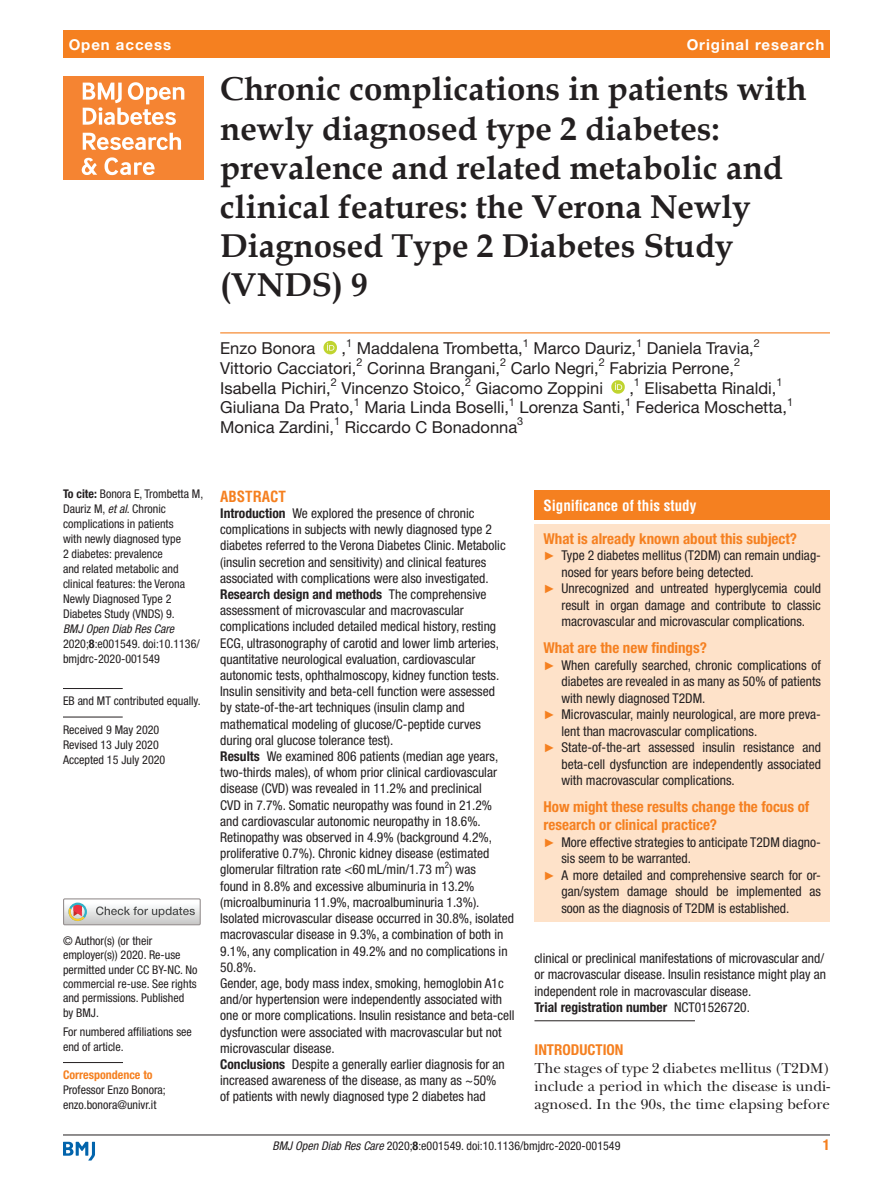
<style>
.page{position:relative;width:893px;height:1191px;background:#fff}
.page>*{position:absolute;margin:0;border:0;box-sizing:border-box;transform-origin:0 0}
.t1{font:700 33px/39px "Book Antiqua";color:#231f20}
.t2{font:16.5px/19.6px "Helvetica Neue LT Std";color:#231f20}
.t3{font:700 condensed 15px/18px "Helvetica Neue LT Std";color:#f58020}
.t4{font:15px/18px "New Baskerville";color:#231f20;text-align:justify}
.t5{font:700 15px "Helvetica Neue LT Std";letter-spacing:.065em;color:#fff}
.t6{font:700 condensed 15px "Helvetica";color:#fff}
.t7{font:700 condensed 15px "Helvetica";color:#f58020}
.t8{font:condensed 13.5px/16.2px "Helvetica Neue LT Std";color:#231f20}
.t9{font:condensed 12px/15px "Helvetica Neue LT Std";color:#231f20}
.t10{font:700 condensed 12px "Helvetica Neue LT Std";color:#f58020}
.t11{font:10.95px "Helvetica Neue LT Std";color:#231f20}
.t12{font:condensed 9px "Helvetica Neue LT Std";color:#231f20}
.s1{font-weight:700}
.s2{font-style:italic}
.s3{font-family:"Arial";font-stretch:normal;font-size:12px;color:#f58020}
</style>
<div class="page">
<hr style="left:63px;top:1134px;width:767px;height:1px;background:#231f20">
<svg style="left:63px;top:1141px;width:32px;height:19px"></svg>
<div style="left:63px;top:31px;width:767px;height:27px;background:#f58020"></div>
<hr style="left:220px;top:332px;width:610px;height:1px;background:#f58020">
<svg style="left:323px;top:341px;width:14px;height:13px"></svg>
<svg style="left:611px;top:380px;width:14px;height:14px"></svg>
<hr style="left:63px;top:1062px;width:60px;height:1px;background:#231f20">
<hr style="left:63px;top:688px;width:60px;height:1px;background:#231f20">
<hr style="left:63px;top:716px;width:60px;height:1px;background:#231f20">
<div style="left:63px;top:898px;width:138px;height:27px;border:1px solid #969090"></div>
<svg style="left:64px;top:899px;width:136px;height:25px"></svg>
<div style="left:63px;top:76px;width:140px;height:104px;background:#f58432"></div>
<svg style="left:83px;top:82px;width:101px;height:43px"></svg>
<svg style="left:83px;top:133px;width:98px;height:17px"></svg>
<svg style="left:82px;top:158px;width:15px;height:17px"></svg>
<svg style="left:105px;top:157px;width:50px;height:18px"></svg>
<hr style="left:534px;top:1020px;width:161px;height:1px;background:#231f20">
<div style="left:534px;top:490px;width:296px;height:30px;background:#f58020"></div>
<div style="left:534px;top:524px;width:296px;height:397px;background:#fee2c9"></div>
<p class="t5" style="left:69px;top:35px;width:104px">Open access</p>
<p class="t5" style="left:687px;top:35px;width:139px">Original research</p>
<h1 class="t1" style="left:220px;top:70px;width:588px">Chronic complications in patients with newly diagnosed type 2 diabetes: prevalence and related metabolic and clinical features: the Verona Newly<br>Diagnosed Type 2 Diabetes Study (VNDS) 9</h1>
<p class="t2" style="left:220px;top:338px;width:97px">Enzo Bonora</p>
<p class="t2" style="left:220px;top:338px;width:541px;text-indent:121px">,<sup>1</sup> Maddalena Trombetta,<sup>1</sup> Marco Dauriz,<sup>1</sup> Daniela Travia,<sup>2<br></sup>Vittorio Cacciatori,<sup>2</sup> Corinna Brangani,<sup>2</sup> Carlo Negri,<sup>2</sup> Fabrizia Perrone,<sup>2<br></sup>Isabella Pichiri,</p>
<p class="t11" style="left:331px;top:376px;width:8px">2</p>
<p class="t2" style="left:341px;top:378px;width:125px">Vincenzo Stoico,</p>
<p class="t11" style="left:465px;top:376px;width:8px">2</p>
<p class="t2" style="left:476px;top:378px;width:129px">Giacomo Zoppini</p>
<p class="t2" style="left:629px;top:378px;width:6px">,</p>
<p class="t11" style="left:634px;top:376px;width:8px">1</p>
<p class="t2" style="left:645px;top:378px;width:133px">Elisabetta Rinaldi,</p>
<p class="t11" style="left:776px;top:376px;width:8px">1</p>
<p class="t2" style="left:220px;top:397px;width:135px">Giuliana Da Prato,</p>
<p class="t11" style="left:354px;top:395px;width:8px">1</p>
<p class="t2" style="left:364px;top:397px;width:146px">Maria Linda Boselli,</p>
<p class="t11" style="left:509px;top:395px;width:8px">1</p>
<p class="t2" style="left:520px;top:397px;width:107px">Lorenza Santi,</p>
<p class="t11" style="left:625px;top:395px;width:8px">1</p>
<p class="t2" style="left:636px;top:397px;width:153px">Federica Moschetta,</p>
<p class="t11" style="left:787px;top:395px;width:8px">1</p>
<p class="t2" style="left:220px;top:417px;width:305px">Monica Zardini,<sup>1</sup> Riccardo C Bonadonna<sup>3</sup></p>
<p class="t9" style="left:63px;top:486px;width:142px"><span class="s1">To cite:</span> Bonora E, Trombetta M,<br>Dauriz M, <span class="s2">et al</span>. Chronic complications in patients<br>with newly diagnosed type<br>2 diabetes: prevalence<br>and related metabolic and clinical features: the Verona<br>Newly Diagnosed Type 2<br>Diabetes Study (VNDS) 9.</p>
<p class="t9" style="left:63px;top:621px;width:138px"><span class="s2">BMJ Open Diab Res Care<br></span>2020;<span class="s1">8</span>:e001549. doi:10.1136/ bmjdrc-2020-001549</p>
<p class="t9" style="left:63px;top:693px;width:139px">EB and MT contributed equally.</p>
<p class="t9" style="left:63px;top:722px;width:104px">Received 9 May 2020<br>Revised 13 July 2020<br>Accepted 15 July 2020</p>
<p class="t9" style="left:63px;top:933px;width:136px;line-height:14.4px">© Author(s) (or their employer(s)) 2020. Re-use permitted under CC BY-NC. No commercial re-use. See rights and permissions. Published by BMJ.</p>
<p class="t9" style="left:63px;top:1024px;width:130px">For numbered affiliations see end of article.</p>
<p class="t10" style="left:63px;top:1067px;width:91px">Correspondence to</p>
<p class="t9" style="left:63px;top:1082px;width:104px">Professor Enzo Bonora; enzo.bonora@univr.it</p>
<p class="t7" style="left:220px;top:487px;width:67px">ABSTRACT</p>
<p class="t8" style="left:220px;top:505px;width:287px"><span class="s1">Introduction</span> We explored the presence of chronic complications in subjects with newly diagnosed type 2 diabetes referred to the Verona Diabetes Clinic. Metabolic (insulin secretion and sensitivity) and clinical features associated with complications were also investigated.<br><span class="s1">Research design and methods</span> The comprehensive assessment of microvascular and macrovascular complications included detailed medical history, resting ECG, ultrasonography of carotid and lower limb arteries, quantitative neurological evaluation, cardiovascular autonomic tests, ophthalmoscopy, kidney function tests.<br>Insulin sensitivity and beta-cell function were assessed by state-of-the-art techniques (insulin clamp and mathematical modeling of glucose/C-peptide curves during oral glucose tolerance test).<br><span class="s1">Results</span> We examined 806 patients (median age years, two-thirds males), of whom prior clinical cardiovascular disease (CVD) was revealed in 11.2% and preclinical CVD in 7.7%. Somatic neuropathy was found in 21.2% and cardiovascular autonomic neuropathy in 18.6%.<br>Retinopathy was observed in 4.9% (background 4.2%, proliferative 0.7%). Chronic kidney disease (estimated glomerular filtration rate &lt;60mL/min/1.73 m ) was</p>
<p class="t12" style="left:445px;top:860px;width:6px">2</p>
<p class="t8" style="left:220px;top:877px;width:296px">found in 8.8% and excessive albuminuria in 13.2% (microalbuminuria 11.9%, macroalbuminuria 1.3%).<br>Isolated microvascular disease occurred in 30.8%, isolated macrovascular disease in 9.3%, a combination of both in 9.1%, any complication in 49.2% and no complications in 50.8%.<br>Gender, age, body mass index, smoking, hemoglobin A1c and/or hypertension were independently associated with one or more complications. Insulin resistance and beta-cell dysfunction were associated with macrovascular but not microvascular disease.<br><span class="s1">Conclusions</span> Despite a generally earlier diagnosis for an increased awareness of the disease, as many as ~50%<br>of patients with newly diagnosed type 2 diabetes had</p>
<p class="t6" style="left:543px;top:496px;width:154px">Significance of this study</p>
<p class="t3" style="left:543px;top:529px;width:255px">What is already known about this subject?</p>
<p class="t8" style="left:543px;top:547px;width:279px"><span class="s3">►</span> Type 2 diabetes mellitus (T2DM) can remain undiag-</p>
<p class="t8" style="left:561px;top:563px;width:194px">nosed for years before being detected.</p>
<p class="t8" style="left:543px;top:580px;width:279px"><span class="s3">►</span> Unrecognized and untreated hyperglycemia could</p>
<p class="t8" style="left:561px;top:596px;width:261px">result in organ damage and contribute to classic</p>
<p class="t8" style="left:561px;top:613px;width:245px">macrovascular and microvascular complications.</p>
<p class="t3" style="left:543px;top:638px;width:165px">What are the new findings?</p>
<p class="t8" style="left:543px;top:656px;width:279px"><span class="s3">►</span> When carefully searched, chronic complications of</p>
<p class="t8" style="left:561px;top:673px;width:261px">diabetes are revealed in as many as 50% of patients</p>
<p class="t8" style="left:561px;top:689px;width:146px">with newly diagnosed T2DM.</p>
<p class="t8" style="left:543px;top:706px;width:279px"><span class="s3">►</span> Microvascular, mainly neurological, are more preva-</p>
<p class="t8" style="left:561px;top:722px;width:197px">lent than macrovascular complications.</p>
<p class="t8" style="left:543px;top:739px;width:279px"><span class="s3">►</span> State-of-the-art assessed insulin resistance and</p>
<p class="t8" style="left:561px;top:755px;width:261px">beta-cell dysfunction are independently associated</p>
<p class="t8" style="left:561px;top:772px;width:175px">with macrovascular complications.</p>
<p class="t3" style="left:543px;top:797px;width:267px">How might these results change the focus of research or clinical practice?</p>
<p class="t8" style="left:543px;top:833px;width:279px"><span class="s3">►</span> More effective strategies to anticipate T2DM diagno-</p>
<p class="t8" style="left:561px;top:850px;width:131px">sis seem to be warranted.</p>
<p class="t8" style="left:543px;top:866px;width:279px"><span class="s3">►</span> A more detailed and comprehensive search for or-</p>
<p class="t8" style="left:561px;top:883px;width:261px">gan/system damage should be implemented as</p>
<p class="t8" style="left:561px;top:899px;width:229px">soon as the diagnosis of T2DM is established.</p>
<p class="t8" style="left:534px;top:950px;width:293px">clinical or preclinical manifestations of microvascular and/ or macrovascular disease. Insulin resistance might play an independent role in macrovascular disease.<br><span class="s1">Trial registration number</span> NCT01526720.</p>
<p class="t3" style="left:534px;top:1040px;width:91px">INTRODUCTION</p>
<p class="t4" style="left:534px;top:1059px;width:297px">The stages of type 2 diabetes mellitus (T2DM) include a period in which the disease is undi&shy;agnosed. In the 90s, the time elapsing before</p>
<p class="t9" style="left:273px;top:1137px;width:349px"><span class="s2">BMJ Open Diab Res Care</span> 2020;<span class="s1">8</span>:e001549. doi:10.1136/bmjdrc-2020-001549</p>
<p class="t3" style="left:823px;top:1135px;width:9px">1</p>
</div>
